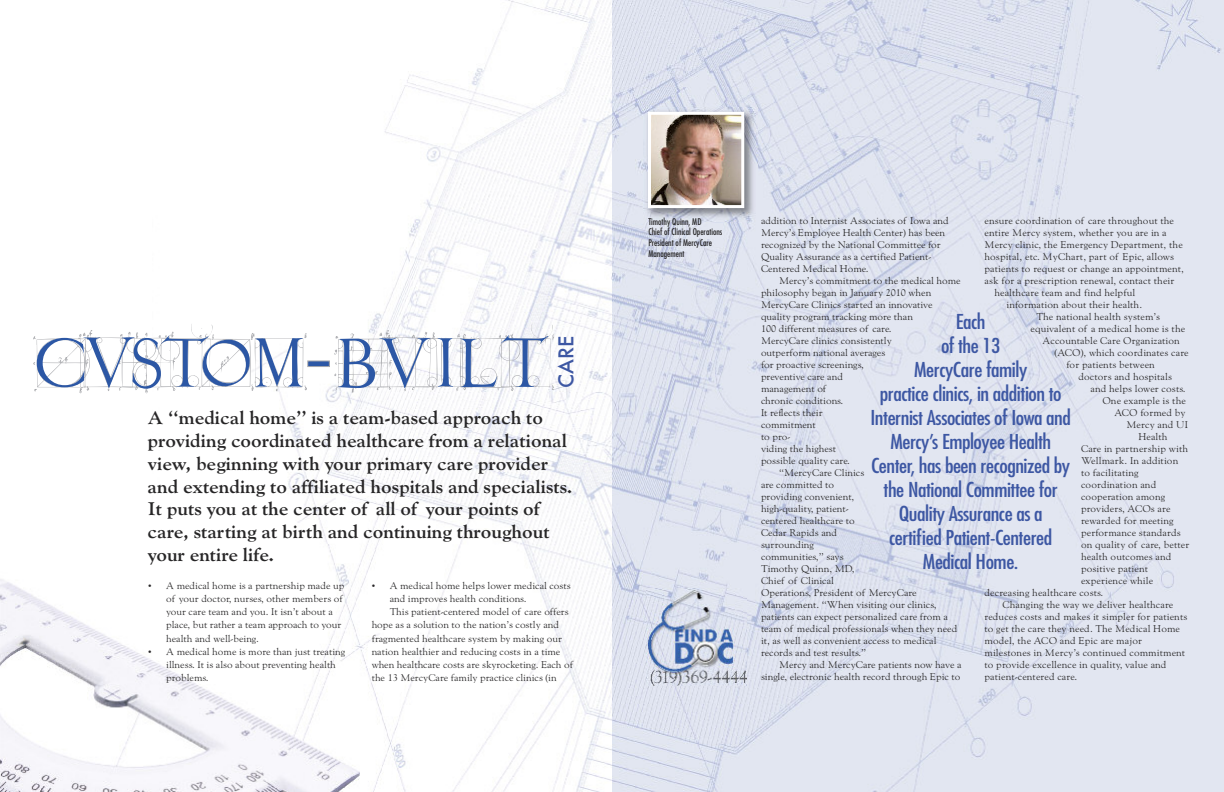
<style>
.page{position:relative;width:1224px;height:792px;background:#fff}
.page>*{position:absolute;margin:0;border:0;box-sizing:border-box;transform-origin:0 0}
.t1{font:condensed 20px/24px "Futura Std";letter-spacing:-.02em;color:#3d57a3;text-align:center;scale:1.11 1}
.t2{font:500 20px "Futura";color:#3d57a3}
.t3{font:700 19px/22.8px "Goudy";letter-spacing:-.005em;color:#272627}
.t4{font:10px/13.2px "Goudy Old Style";color:#272627}
.t5{font:condensed 9px/10.8px "Futura Std";color:#272627}
</style>
<div class="page">
<img style="left:418px;top:0;width:194px;height:792px">
<img style="left:280px;top:75px;width:138px;height:433px">
<img style="left:612px;top:0;width:612px;height:792px">
<img style="left:0;top:508px;width:418px;height:284px">
<div style="left:308px;top:361px;width:21px;height:6px;background:#2c57a5"></div>
<div style="left:308px;top:361px;width:22px;height:6px;border:1px solid #a8a9ad"></div>
<svg style="left:33px;top:324px;width:274px;height:70px"></svg>
<svg style="left:334px;top:324px;width:220px;height:69px"></svg>
<img style="left:643px;top:107px;width:114px;height:114px">
<img style="left:652px;top:116px;width:88px;height:88px">
<div style="left:648px;top:112px;width:96px;height:96px;border:3px solid #fff"></div>
<img style="left:647px;top:589px;width:100px;height:96px">
<h1 class="t2" style="left:553px;top:388px;width:54px;rotate:-90deg">cARE</h1>
<p class="t3" style="left:148px;top:408px;width:427px">A “medical home” is a team-based approach to providing coordinated healthcare from a relational view, beginning with your primary care provider and extending to affiliated hospitals and specialists.<br>It puts you at the center of all of your points of care, starting at birth and continuing throughout your entire life.</p>
<p class="t4" style="left:166px;top:579px;width:180px;text-indent:-18px">• A medical home is a partnership made up of your doctor, nurses, other members of your care team and you. It isn’t about a place, but rather a team approach to your health and well-being.</p>
<p class="t4" style="left:166px;top:645px;width:181px;text-indent:-18px">• A medical home is more than just treating illness. It is also about preventing health problems.</p>
<p class="t4" style="left:372px;top:579px;width:201px">• A medical home helps lower medical costs</p>
<p class="t4" style="left:390px;top:593px;width:138px">and improves health conditions.</p>
<p class="t4" style="left:390px;top:606px;width:181px">This patient-centered model of care offers</p>
<p class="t4" style="left:372px;top:619px;width:189px">hope as a solution to the nation’s costly and</p>
<p class="t4" style="left:372px;top:632px;width:192px">fragmented healthcare system by making our</p>
<p class="t4" style="left:372px;top:645px;width:190px">nation healthier and reducing costs in a time</p>
<p class="t4" style="left:372px;top:659px;width:203px">when healthcare costs are skyrocketing. Each of</p>
<p class="t4" style="left:372px;top:672px;width:187px">the 13 MercyCare family practice clinics (in</p>
<p class="t5" style="left:648px;top:216px;width:76px">Timothy Quinn, MD<br>Chief of Clinical Operations<br>President of MercyCare<br>Management</p>
<p class="t4" style="left:761px;top:215px;width:189px;line-height:12px">addition to Internist Associates of Iowa and Mercy’s Employee Health Center) has been recognized by the National Committee for Quality Assurance as a certified Patient-Centered Medical Home.</p>
<p class="t4" style="left:779px;top:274px;width:183px">Mercy’s commitment to the medical home</p>
<p class="t4" style="left:761px;top:286px;width:172px">philosophy began in January 2010 when</p>
<p class="t4" style="left:761px;top:298px;width:173px">MercyCare Clinics started an innovative</p>
<p class="t4" style="left:761px;top:310px;width:153px">quality program tracking more than</p>
<p class="t4" style="left:761px;top:322px;width:132px">100 different measures of care.</p>
<p class="t4" style="left:761px;top:334px;width:132px">MercyCare clinics consistently</p>
<p class="t4" style="left:761px;top:346px;width:126px">outperform national averages</p>
<p class="t4" style="left:761px;top:358px;width:104px">for proactive screenings,</p>
<p class="t4" style="left:761px;top:370px;width:84px">preventive care and</p>
<p class="t4" style="left:761px;top:382px;width:67px">management of</p>
<p class="t4" style="left:761px;top:394px;width:84px">chronic conditions.</p>
<p class="t4" style="left:761px;top:406px;width:63px">It reflects their</p>
<p class="t4" style="left:761px;top:418px;width:56px">commitment</p>
<p class="t4" style="left:761px;top:430px;width:31px">to pro-</p>
<p class="t4" style="left:761px;top:442px;width:77px">viding the highest</p>
<p class="t4" style="left:761px;top:454px;width:91px">possible quality care.</p>
<p class="t4" style="left:779px;top:466px;width:87px">“MercyCare Clinics</p>
<p class="t4" style="left:761px;top:478px;width:75px">are committed to</p>
<p class="t4" style="left:761px;top:490px;width:95px">providing convenient,</p>
<p class="t4" style="left:761px;top:502px;width:89px">high-quality, patient-</p>
<p class="t4" style="left:761px;top:514px;width:95px">centered healthcare to</p>
<p class="t4" style="left:761px;top:526px;width:78px">Cedar Rapids and</p>
<p class="t4" style="left:761px;top:538px;width:54px">surrounding</p>
<p class="t4" style="left:761px;top:550px;width:84px">communities,” says</p>
<p class="t4" style="left:761px;top:562px;width:95px">Timothy Quinn, MD,</p>
<p class="t4" style="left:761px;top:574px;width:75px">Chief of Clinical</p>
<p class="t4" style="left:761px;top:586px;width:157px">Operations, President of MercyCare</p>
<p class="t4" style="left:761px;top:598px;width:177px">Management. “When visiting our clinics,</p>
<p class="t4" style="left:761px;top:610px;width:188px">patients can expect personalized care from a</p>
<p class="t4" style="left:761px;top:622px;width:198px">team of medical professionals when they need</p>
<p class="t4" style="left:761px;top:634px;width:177px">it, as well as convenient access to medical</p>
<p class="t4" style="left:761px;top:646px;width:107px">records and test results.”</p>
<p class="t4" style="left:779px;top:658px;width:184px">Mercy and MercyCare patients now have a</p>
<p class="t4" style="left:761px;top:670px;width:201px">single, electronic health record through Epic to</p>
<p class="t4" style="left:985px;top:214px;width:191px">ensure coordination of care throughout the</p>
<p class="t4" style="left:985px;top:226px;width:184px">entire Mercy system, whether you are in a</p>
<p class="t4" style="left:985px;top:238px;width:200px">Mercy clinic, the Emergency Department, the</p>
<p class="t4" style="left:985px;top:250px;width:191px">hospital, etc. MyChart, part of Epic, allows</p>
<p class="t4" style="left:985px;top:262px;width:201px">patients to request or change an appointment,</p>
<p class="t4" style="left:985px;top:274px;width:191px">ask for a prescription renewal, contact their</p>
<p class="t4" style="left:994px;top:286px;width:142px">healthcare team and find helpful</p>
<p class="t4" style="left:1006px;top:298px;width:137px">information about their health.</p>
<p class="t4" style="left:1036px;top:310px;width:125px">The national health system’s</p>
<p class="t4" style="left:1030px;top:322px;width:156px">equivalent of a medical home is the</p>
<p class="t4" style="left:1042px;top:334px;width:139px">Accountable Care Organization</p>
<p class="t4" style="left:1054px;top:346px;width:136px">(ACO), which coordinates care</p>
<p class="t4" style="left:1066px;top:358px;width:90px">for patients between</p>
<p class="t4" style="left:1078px;top:370px;width:95px">doctors and hospitals</p>
<p class="t4" style="left:1090px;top:382px;width:97px">and helps lower costs.</p>
<p class="t4" style="left:1102px;top:394px;width:85px">One example is the</p>
<p class="t4" style="left:1114px;top:406px;width:72px">ACO formed by</p>
<p class="t4" style="left:1126px;top:418px;width:63px">Mercy and UI</p>
<p class="t4" style="left:1138px;top:430px;width:31px">Health</p>
<p class="t4" style="left:1081px;top:442px;width:109px">Care in partnership with</p>
<p class="t4" style="left:1081px;top:454px;width:99px">Wellmark. In addition</p>
<p class="t4" style="left:1081px;top:466px;width:59px">to facilitating</p>
<p class="t4" style="left:1081px;top:478px;width:77px">coordination and</p>
<p class="t4" style="left:1081px;top:490px;width:86px">cooperation among</p>
<p class="t4" style="left:1081px;top:502px;width:91px">providers, ACOs are</p>
<p class="t4" style="left:1081px;top:514px;width:94px">rewarded for meeting</p>
<p class="t4" style="left:1081px;top:526px;width:101px">performance standards</p>
<p class="t4" style="left:1081px;top:538px;width:110px">on quality of care, better</p>
<p class="t4" style="left:1081px;top:550px;width:92px">health outcomes and</p>
<p class="t4" style="left:1081px;top:562px;width:69px">positive patient</p>
<p class="t4" style="left:1081px;top:574px;width:74px">experience while</p>
<p class="t4" style="left:985px;top:586px;width:120px">decreasing healthcare costs.</p>
<p class="t4" style="left:1003px;top:598px;width:172px">Changing the way we deliver healthcare</p>
<p class="t4" style="left:985px;top:610px;width:204px">reduces costs and makes it simpler for patients</p>
<p class="t4" style="left:985px;top:622px;width:197px">to get the care they need. The Medical Home</p>
<p class="t4" style="left:985px;top:634px;width:159px">model, the ACO and Epic are major</p>
<p class="t4" style="left:985px;top:646px;width:202px">milestones in Mercy’s continued commitment</p>
<p class="t4" style="left:985px;top:658px;width:184px">to provide excellence in quality, value and</p>
<p class="t4" style="left:985px;top:670px;width:94px">patient-centered care.</p>
<p class="t1" style="left:870px;top:311px;width:182px">Each<br>of the 13<br>MercyCare family<br>practice clinics, in addition to<br>Internist Associates of Iowa and<br>Mercy’s Employee Health<br>Center, has been recognized by the National Committee for<br>Quality Assurance as a certified Patient-Centered<br>Medical Home.</p>
</div>
